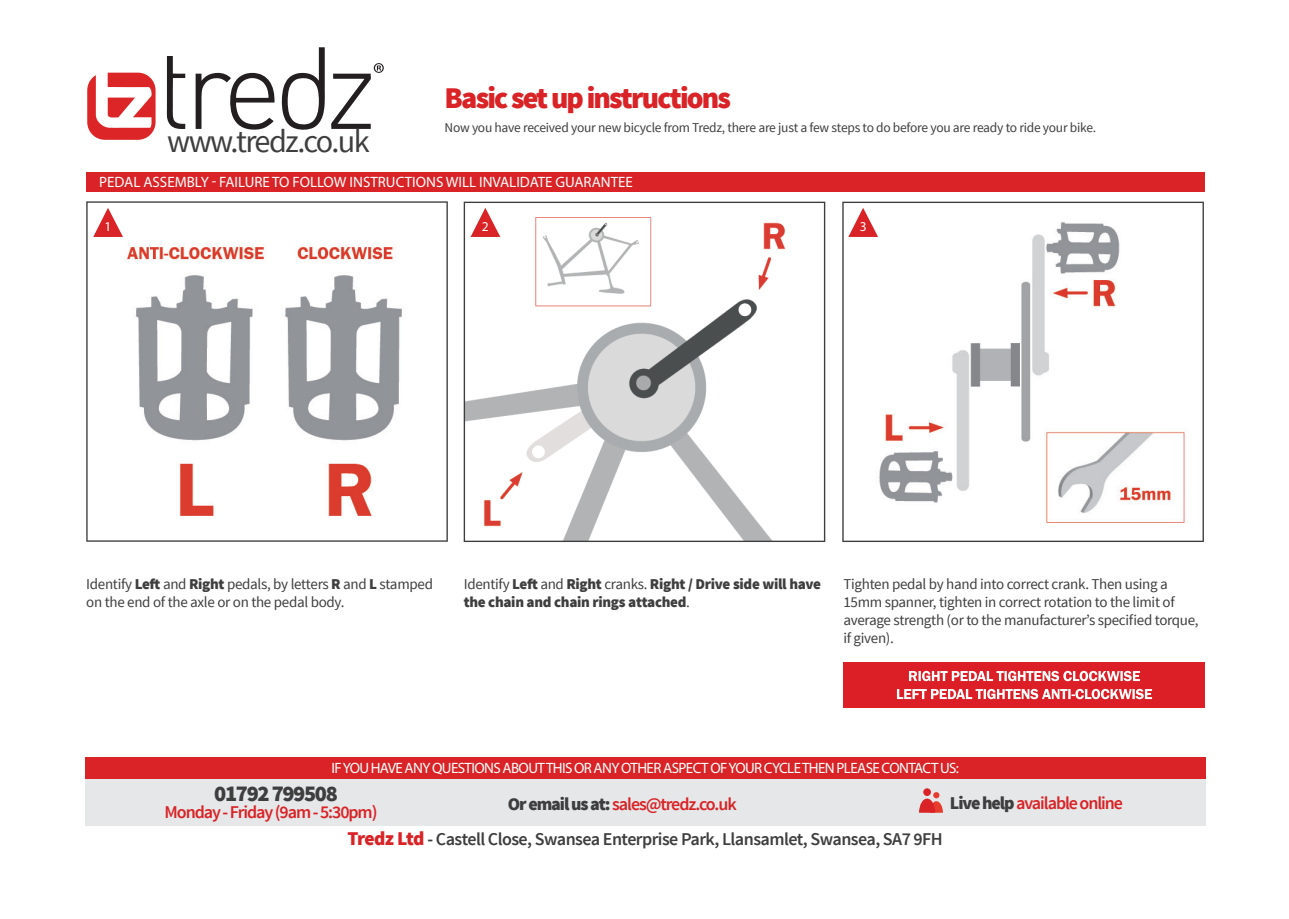
<style>
.page{position:relative;width:1289px;height:919px;background:#fff}
.page>*{position:absolute;margin:0;border:0;box-sizing:border-box;transform-origin:0 0}
.t1{font:32.25px "Source Sans Pro";letter-spacing:-.05em;color:#3e3e3f}
.t2{font:900 30px "Source Sans Pro";letter-spacing:-.06em;color:#d92326}
.t3{font:900 22.5px "Source Sans Pro";letter-spacing:-.06em;color:#3e3e3f}
.t4{font:600 18px "Source Sans Pro";letter-spacing:-.06em;color:#d92326}
.t5{font:600 18px "Source Sans Pro";letter-spacing:-.03em;color:#3e3e3f}
.t6{font:15px/18px "Source Sans Pro";letter-spacing:-.02em;color:#3e3e3f}
.t7{font:900 15px/18px "Source Sans Pro";letter-spacing:-.02em;color:#3e3e3f}
.t8{font:15px "Myriad Pro";letter-spacing:-.04em;color:#fff}
.t9{font:15px "Myriad Pro";color:#fff}
.t10{font:13.5px "Source Sans Pro";letter-spacing:-.02em;color:#3e3e3f}
.t11{font:13.5px "Myriad Pro";color:#fff}
.s1{font-weight:900}
.s2{font-weight:400}
.s3{font-weight:900;color:#3e3e3f}
.s4{font-weight:900;font-size:19.5px;color:#d92326}
</style>
<div class="page">
<div style="left:85px;top:757px;width:1120px;height:21px;background:#d92326"></div>
<div style="left:85px;top:778px;width:1120px;height:47px;background:#e6e7e9"></div>
<div style="left:843px;top:662px;width:361px;height:45px;background:#dc1f26"></div>
<svg style="left:86px;top:201px;width:362px;height:340px"></svg>
<svg style="left:463px;top:202px;width:362px;height:340px"></svg>
<svg style="left:842px;top:202px;width:361px;height:340px"></svg>
<svg style="left:93px;top:208px;width:30px;height:29px"></svg>
<div style="left:86px;top:172px;width:1118px;height:19px;background:#d92326"></div>
<svg style="left:848px;top:208px;width:30px;height:29px"></svg>
<svg style="left:470px;top:208px;width:30px;height:29px"></svg>
<svg style="left:896px;top:688px;width:255px;height:11px"></svg>
<svg style="left:908px;top:670px;width:231px;height:11px"></svg>
<svg style="left:919px;top:792px;width:23px;height:20px"></svg>
<div style="left:923px;top:788px;width:7px;height:7px;background:#d92326;border-radius:50%"></div>
<div style="left:87px;top:73px;width:68px;height:67px;background:#dc2526;border-radius:18px"></div>
<svg style="left:281px;top:47px;width:44px;height:83px"></svg>
<svg style="left:196px;top:73px;width:79px;height:57px"></svg>
<svg style="left:167px;top:56px;width:18px;height:73px"></svg>
<svg style="left:96px;top:72px;width:56px;height:56px"></svg>
<svg style="left:331px;top:63px;width:53px;height:66px"></svg>
<h1 class="t1" style="left:167px;top:121px;width:204px">www.tredz.co.uk</h1>
<h2 class="t2" style="left:444px;top:79px;width:288px">Basic set up instructions</h2>
<p class="t10" style="left:444px;top:119px;width:653px">Now you have received your new bicycle from Tredz, there are just a few steps to do before you are ready to ride your bike.</p>
<p class="t9" style="left:99px;top:173px;width:535px">PEDAL ASSEMBLY - FAILURE TO FOLLOW INSTRUCTIONS WILL INVALIDATE GUARANTEE</p>
<p class="t11" style="left:482px;top:218px;width:8px">2</p>
<p class="t11" style="left:859px;top:218px;width:8px">3</p>
<p class="t11" style="left:105px;top:218px;width:8px">1</p>
<p class="t6" style="left:86px;top:575px;width:348px">Identify <span class="s1">Left</span> and <span class="s1">Right</span> pedals, by letters <span class="s1">R</span> and <span class="s1">L</span> stamped on the end of the axle or on the pedal body.</p>
<p class="t7" style="left:463px;top:575px;width:359px"><span class="s2">Identify</span> Left <span class="s2">and</span> Right <span class="s2">cranks.</span> Right / Drive side will have the chain and chain rings attached<span class="s2">.</span></p>
<p class="t6" style="left:843px;top:575px;width:357px">Tighten pedal by hand into correct crank. Then using a 15mm spanner, tighten in correct rotation to the limit of average strength (or to the manufacturer’s specified torque, if given).</p>
<p class="t8" style="left:331px;top:759px;width:629px">IF YOU HAVE ANY QUESTIONS ABOUT THIS OR ANY OTHER ASPECT OF YOUR CYCLE THEN PLEASE CONTACT US:</p>
<h3 class="t3" style="left:214px;top:778px;width:125px">01792 799508</h3>
<p class="t4" style="left:165px;top:800px;width:214px">Monday - Friday (9am - 5:30pm)</p>
<p class="t4" style="left:508px;top:792px;width:230px"><span class="s3">Or email us at:</span>sales@tredz.co.uk</p>
<p class="t4" style="left:949px;top:791px;width:174px"><span class="s3">Live help</span>available online</p>
<p class="t5" style="left:347px;top:828px;width:597px"><span class="s4">Tredz Ltd</span> - Castell Close, Swansea Enterprise Park, Llansamlet, Swansea, SA7 9FH</p>
</div>
